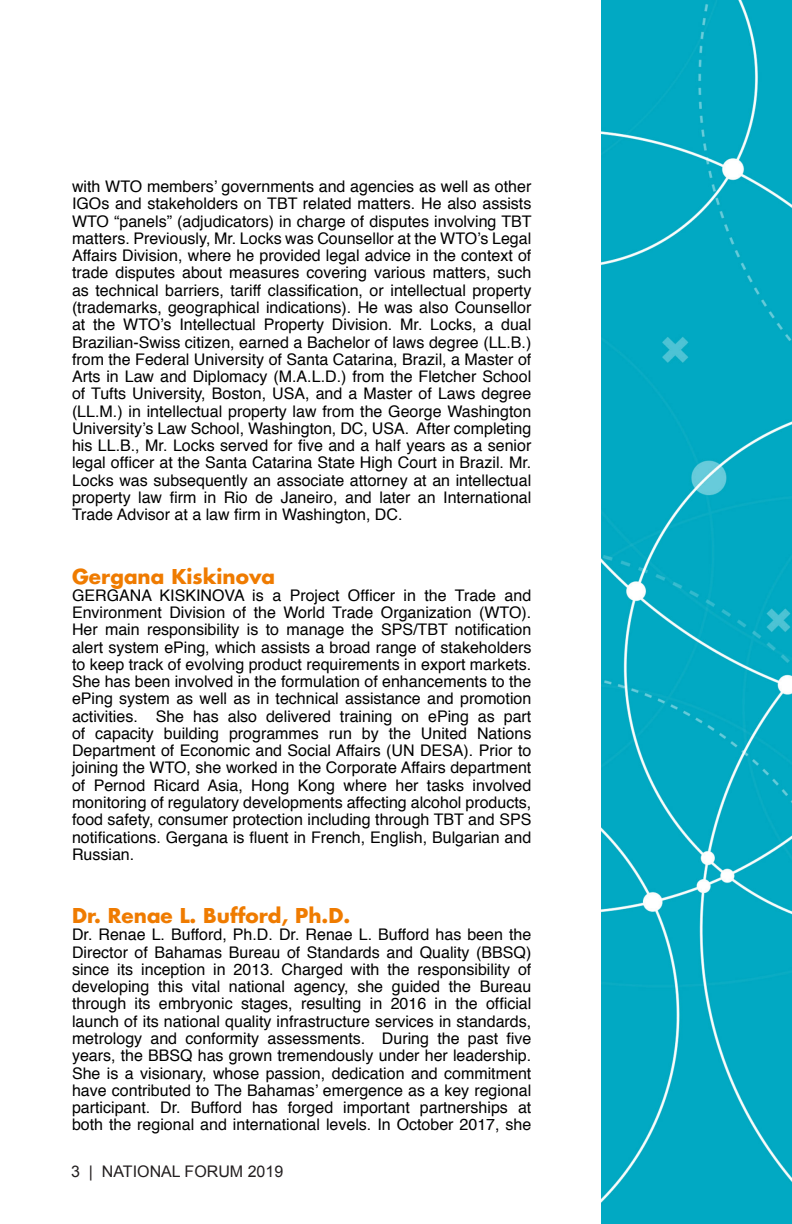
<style>
.page{position:relative;width:792px;height:1224px;background:#fff}
.page>*{position:absolute;margin:0;border:0;box-sizing:border-box;transform-origin:0 0}
.t1{font:700 20px "Futura LT";color:#ef7b00}
.t2{font:16px/17.2px "Helvetica";color:#000;text-align:justify}
.t3{font:16px "Arial";color:#231f20}
</style>
<div class="page">
<div style="left:602px;top:0;width:190px;height:1224px;background:#01a9c3"></div>
<p class="t2" style="left:72px;top:178px;width:461px">with WTO members’ governments and agencies as well as other IGOs and stakeholders on TBT related matters. He also assists WTO “panels” (adjudicators) in charge of disputes involving TBT matters. Previously, Mr. Locks was Counsellor at the WTO’s Legal Affairs Division, where he provided legal advice in the context of trade disputes about measures covering various matters, such as technical barriers, tariff classification, or intellectual property (trademarks, geographical indications). He was also Counsellor at the WTO’s Intellectual Property Division. Mr. Locks, a dual Brazilian-Swiss citizen, earned a Bachelor of laws degree (LL.B.) from the Federal University of Santa Catarina, Brazil, a Master of Arts in Law and Diplomacy (M.A.L.D.) from the Fletcher School of Tufts University, Boston, USA, and a Master of Laws degree (LL.M.) in intellectual property law from the George Washington University’s Law School, Washington, DC, USA. After completing his LL.B., Mr. Locks served for five and a half years as a senior legal officer at the Santa Catarina State High Court in Brazil. Mr.<br>Locks was subsequently an associate attorney at an intellectual property law firm in Rio de Janeiro, and later an International Trade Advisor at a law firm in Washington, DC.</p>
<p class="t1" style="left:72px;top:563px;width:205px">Gergana Kiskinova</p>
<p class="t2" style="left:72px;top:587px;width:461px">GERGANA KISKINOVA is a Project Officer in the Trade and Environment Division of the World Trade Organization (WTO).<br>Her main responsibility is to manage the SPS/TBT notification alert system ePing, which assists a broad range of stakeholders to keep track of evolving product requirements in export markets.<br>She has been involved in the formulation of enhancements to the ePing system as well as in technical assistance and promotion activities. She has also delivered training on ePing as part of capacity building programmes run by the United Nations Department of Economic and Social Affairs (UN DESA). Prior to joining the WTO, she worked in the Corporate Affairs department of Pernod Ricard Asia, Hong Kong where her tasks involved monitoring of regulatory developments affecting alcohol products, food safety, consumer protection including through TBT and SPS notifications. Gergana is fluent in French, English, Bulgarian and Russian.</p>
<p class="t1" style="left:72px;top:902px;width:280px">Dr. Renae L. Bufford, Ph.D.</p>
<p class="t2" style="left:72px;top:927px;width:461px">Dr. Renae L. Bufford, Ph.D. Dr. Renae L. Bufford has been the Director of Bahamas Bureau of Standards and Quality (BBSQ) since its inception in 2013. Charged with the responsibility of developing this vital national agency, she guided the Bureau through its embryonic stages, resulting in 2016 in the official launch of its national quality infrastructure services in standards, metrology and conformity assessments. During the past five years, the BBSQ has grown tremendously under her leadership.<br>She is a visionary, whose passion, dedication and commitment have contributed to The Bahamas’ emergence as a key regional participant. Dr. Bufford has forged important partnerships at both the regional and international levels. In October 2017, she</p>
<p class="t3" style="left:71px;top:1161px;width:214px">3 | NATIONAL FORUM 2019</p>
</div>
